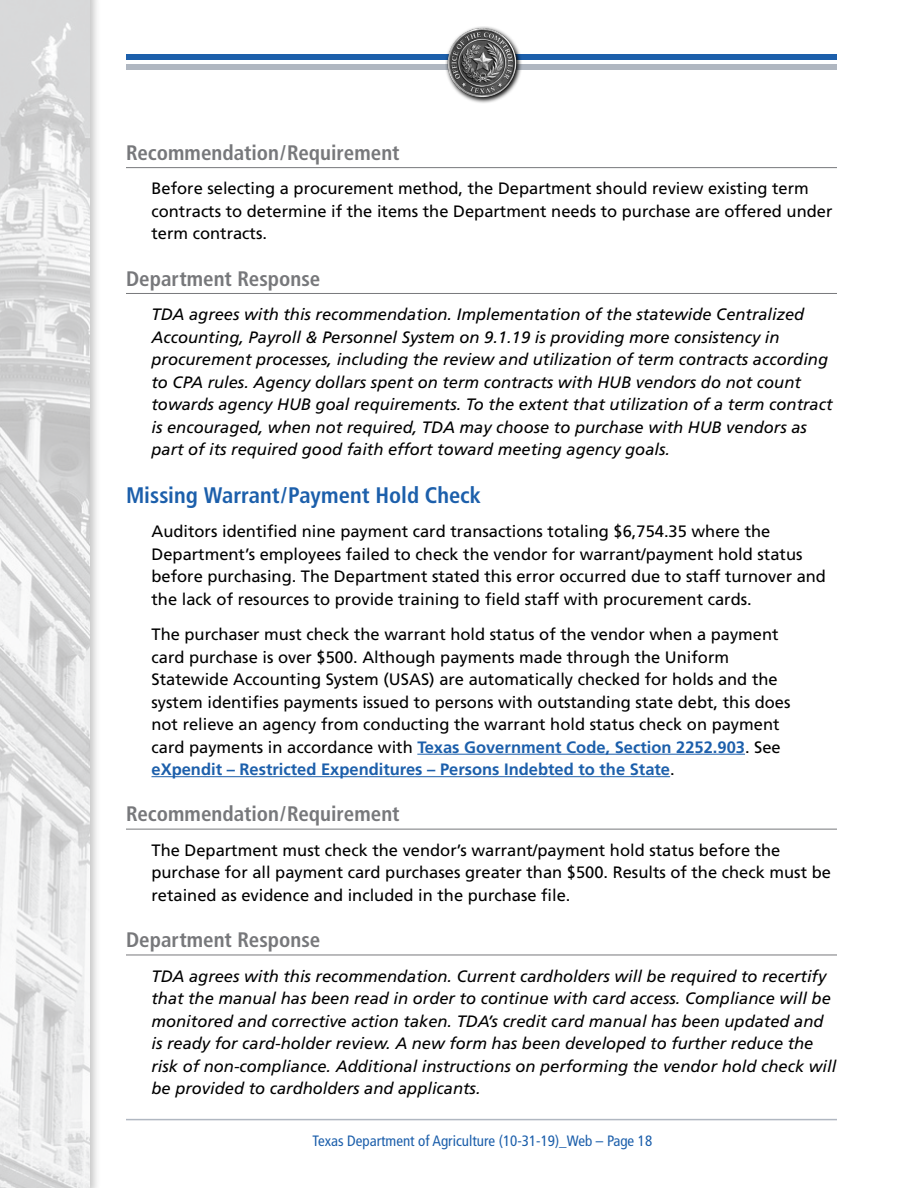
<style>
.page{position:relative;width:918px;height:1188px;background:#fff}
.page>*{position:absolute;margin:0;border:0;box-sizing:border-box;transform-origin:0 0}
.t1{font:700 condensed 22.5px "Frutiger";color:#1c5fab}
.t2{font:700 condensed 21px "Frutiger";color:#77787b}
.t3{font:16.5px/22.5px "Frutiger";color:#000}
.t4{font:italic 16.5px/22.5px "Frutiger";color:#000}
.t5{font:condensed 15px "Frutiger";color:#1c5fab}
.s1{font-weight:700;color:#1c5fab}
</style>
<div class="page">
<hr style="left:126px;top:1119px;width:711px;height:1px;background:#b0b7c1">
<div style="left:126px;top:54px;width:711px;height:5px;background:#1c5fab"></div>
<div style="left:126px;top:64px;width:711px;height:6px;background:#b0b7c1"></div>
<div style="left:0;top:0;width:101px;height:1188px;background:#000;opacity:.75"></div>
<img style="left:0;top:0;width:90px;height:1188px">
<svg style="left:472px;top:26px;width:50px;height:77px"></svg>
<img style="left:445px;top:27px;width:73px;height:74px">
<hr style="left:126px;top:167px;width:711px;height:1px;background:#77787b">
<hr style="left:126px;top:293px;width:711px;height:1px;background:#77787b">
<hr style="left:417px;top:754px;width:328px;height:1px;background:#1c5fab">
<hr style="left:152px;top:776px;width:518px;height:1px;background:#1c5fab">
<hr style="left:126px;top:829px;width:711px;height:1px;background:#77787b">
<hr style="left:126px;top:955px;width:711px;height:1px;background:#77787b">
<p class="t2" style="left:126px;top:140px;width:275px">Recommendation/Requirement</p>
<p class="t3" style="left:152px;top:177px;width:682px">Before selecting a procurement method, the Department should review existing term contracts to determine if the items the Department needs to purchase are offered under term contracts.</p>
<p class="t2" style="left:126px;top:266px;width:196px">Department Response</p>
<p class="t4" style="left:152px;top:303px;width:682px">TDA agrees with this recommendation. Implementation of the statewide Centralized Accounting, Payroll &amp; Personnel System on 9.1.19 is providing more consistency in procurement processes, including the review and utilization of term contracts according to CPA rules. Agency dollars spent on term contracts with HUB vendors do not count towards agency HUB goal requirements. To the extent that utilization of a term contract is encouraged, when not required, TDA may choose to purchase with HUB vendors as part of its required good faith effort toward meeting agency goals.</p>
<h1 class="t1" style="left:126px;top:482px;width:357px">Missing Warrant/Payment Hold Check</h1>
<p class="t3" style="left:152px;top:520px;width:676px">Auditors identified nine payment card transactions totaling $6,754.35 where the Department’s employees failed to check the vendor for warrant/payment hold status before purchasing. The Department stated this error occurred due to staff turnover and the lack of resources to provide training to field staff with procurement cards.</p>
<p class="t3" style="left:152px;top:623px;width:641px">The purchaser must check the warrant hold status of the vendor when a payment card purchase is over $500. Although payments made through the Uniform Statewide Accounting System (USAS) are automatically checked for holds and the system identifies payments issued to persons with outstanding state debt, this does not relieve an agency from conducting the warrant hold status check on payment card payments in accordance with <span class="s1">Texas Government Code, Section 2252.903</span>. See <span class="s1">eXpendit – Restricted Expenditures – Persons Indebted to the State</span>.</p>
<p class="t2" style="left:126px;top:802px;width:275px">Recommendation/Requirement</p>
<p class="t3" style="left:152px;top:839px;width:681px">The Department must check the vendor’s warrant/payment hold status before the purchase for all payment card purchases greater than $500. Results of the check must be retained as evidence and included in the purchase file.</p>
<p class="t2" style="left:126px;top:927px;width:196px">Department Response</p>
<p class="t4" style="left:152px;top:965px;width:686px">TDA agrees with this recommendation. Current cardholders will be required to recertify that the manual has been read in order to continue with card access. Compliance will be monitored and corrective action taken. TDA’s credit card manual has been updated and is ready for card-holder review. A new form has been developed to further reduce the risk of non-compliance. Additional instructions on performing the vendor hold check will be provided to cardholders and applicants.</p>
<p class="t5" style="left:313px;top:1132px;width:341px">Texas Department of Agriculture (10-31-19)_Web – Page 18</p>
</div>
